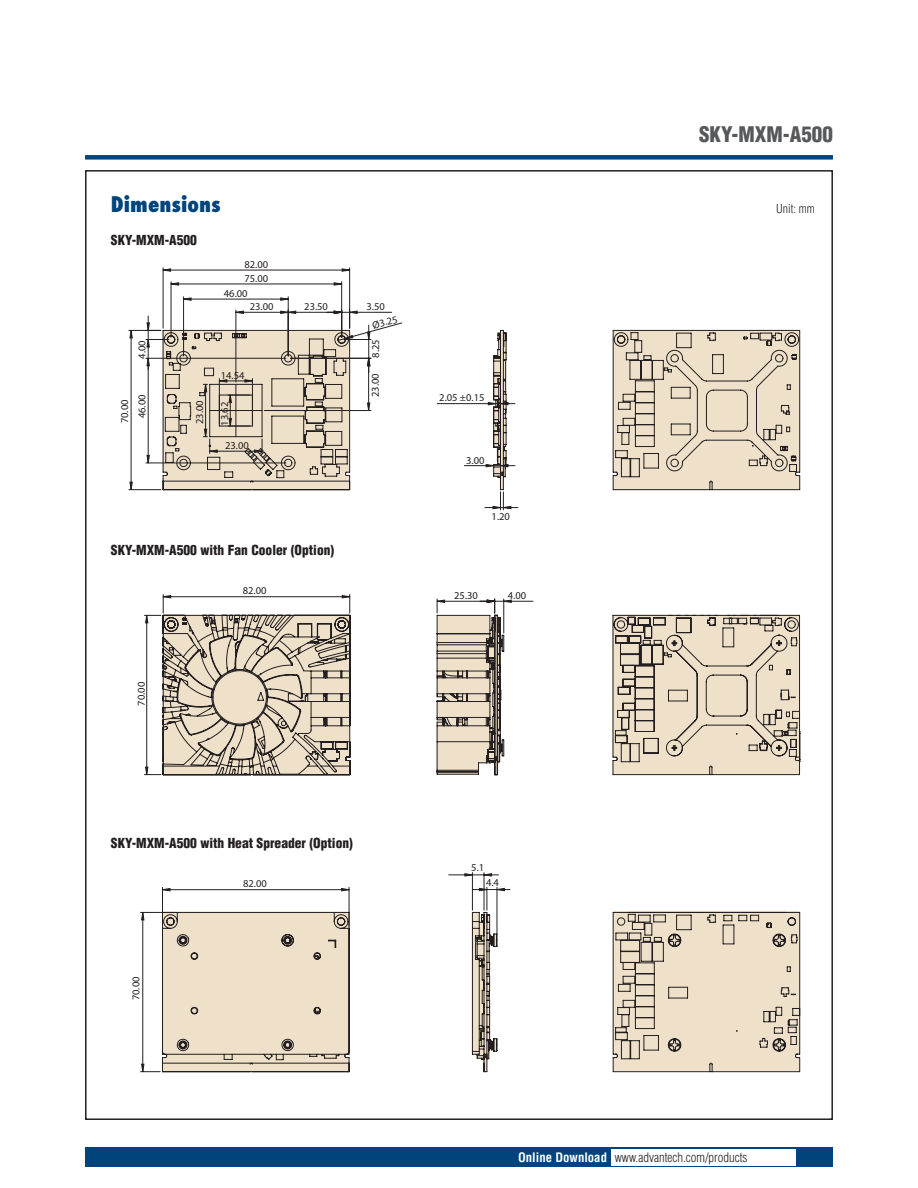
<style>
.page{position:relative;width:918px;height:1188px;background:#fff}
.page>*{position:absolute;margin:0;border:0;box-sizing:border-box;transform-origin:0 0}
.t1{font:900 condensed 21px "Helvetica";color:#57585a}
.t2{font:800 condensed 21px "Futura";color:#00447b}
.t3{font:900 condensed 13.5px "Helvetica";color:#231f20}
.t4{font:300 condensed 12.75px "Helvetica";color:#231f20}
.t5{font:300 condensed 12px "Helvetica";color:#231f20}
.t6{font:10.5px "Myriad Pro";color:#231f20}
.s1{font-weight:700;color:#fff}
</style>
<div class="page">
<div style="left:85px;top:155px;width:748px;height:5px;background:#00447b"></div>
<div style="left:85px;top:1147px;width:748px;height:20px;background:#00447b"></div>
<div style="left:611px;top:1149px;width:184px;height:16px;background:#fff"></div>
<svg style="left:612px;top:330px;width:188px;height:160px;background:#d6c9b5"></svg>
<svg style="left:129px;top:268px;width:274px;height:223px"></svg>
<svg style="left:612px;top:615px;width:189px;height:160px;background:#cec2ae"></svg>
<svg style="left:144px;top:594px;width:207px;height:181px"></svg>
<svg style="left:612px;top:911px;width:188px;height:161px;background:#d9ccb8"></svg>
<hr style="left:162px;top:887px;width:1px;height:39px;background:#231f20">
<hr style="left:349px;top:887px;width:1px;height:39px;background:#231f20">
<svg style="left:163px;top:888px;width:187px;height:4px"></svg>
<svg style="left:141px;top:912px;width:209px;height:161px;background:#e2d6c2"></svg>
<hr style="left:464px;top:465px;width:30px;height:1px;background:#231f20">
<hr style="left:437px;top:403px;width:59px;height:1px;background:#231f20">
<svg style="left:485px;top:330px;width:33px;height:180px"></svg>
<svg style="left:436px;top:599px;width:97px;height:177px"></svg>
<hr style="left:472px;top:873px;width:1px;height:37px;background:#231f20">
<hr style="left:484px;top:873px;width:1px;height:37px;background:#231f20">
<svg style="left:472px;top:887px;width:38px;height:185px"></svg>
<svg style="left:449px;top:873px;width:49px;height:4px"></svg>
<h1 class="t2" style="left:111px;top:191px;width:111px">Dimensions</h1>
<p class="t3" style="left:111px;top:231px;width:88px">SKY-MXM-A500</p>
<p class="t6" style="left:245px;top:258px;width:25px">82.00</p>
<p class="t6" style="left:244px;top:272px;width:25px">75.00</p>
<p class="t6" style="left:118px;top:423px;width:25px;rotate:-90deg">70.00</p>
<p class="t6" style="left:135px;top:359px;width:20px;rotate:-90deg">4.00</p>
<p class="t6" style="left:135px;top:418px;width:25px;rotate:-90deg">46.00</p>
<p class="t6" style="left:224px;top:287px;width:25px">46.00</p>
<p class="t6" style="left:250px;top:300px;width:25px">23.00</p>
<p class="t6" style="left:193px;top:424px;width:25px;rotate:-90deg">23.00</p>
<p class="t6" style="left:221px;top:369px;width:25px">14.54</p>
<p class="t6" style="left:218px;top:426px;width:25px;rotate:-90deg">13.62</p>
<p class="t6" style="left:225px;top:439px;width:25px">23.00</p>
<p class="t6" style="left:304px;top:300px;width:25px">23.50</p>
<p class="t6" style="left:367px;top:300px;width:20px">3.50</p>
<p class="t6" style="left:371px;top:319px;width:27px;rotate:-15deg">Ø3.25</p>
<p class="t6" style="left:369px;top:358px;width:20px;rotate:-90deg">8.25</p>
<p class="t6" style="left:369px;top:397px;width:25px;rotate:-90deg">23.00</p>
<p class="t3" style="left:111px;top:542px;width:225px">SKY-MXM-A500 with Fan Cooler (Option)</p>
<p class="t6" style="left:135px;top:706px;width:25px;rotate:-90deg">70.00</p>
<p class="t6" style="left:243px;top:584px;width:25px">82.00</p>
<p class="t6" style="left:439px;top:391px;width:47px">2.05 ±0.15</p>
<p class="t6" style="left:466px;top:454px;width:20px">3.00</p>
<p class="t6" style="left:492px;top:510px;width:20px">1.20</p>
<p class="t6" style="left:454px;top:589px;width:25px">25.30</p>
<p class="t6" style="left:508px;top:589px;width:20px">4.00</p>
<p class="t3" style="left:111px;top:835px;width:244px">SKY-MXM-A500 with Heat Spreader (Option)</p>
<p class="t6" style="left:130px;top:1000px;width:25px;rotate:-90deg">70.00</p>
<p class="t6" style="left:243px;top:877px;width:25px">82.00</p>
<p class="t6" style="left:471px;top:861px;width:14px">5.1</p>
<p class="t6" style="left:486px;top:876px;width:14px">4.4</p>
<h1 class="t1" style="left:699px;top:121px;width:135px">SKY-MXM-A500</h1>
<p class="t5" style="left:776px;top:201px;width:40px">Unit: mm</p>
<p class="t4" style="left:518px;top:1149px;width:231px"><span class="s1">Online Download</span> www.advantech.com/products</p>
</div>
